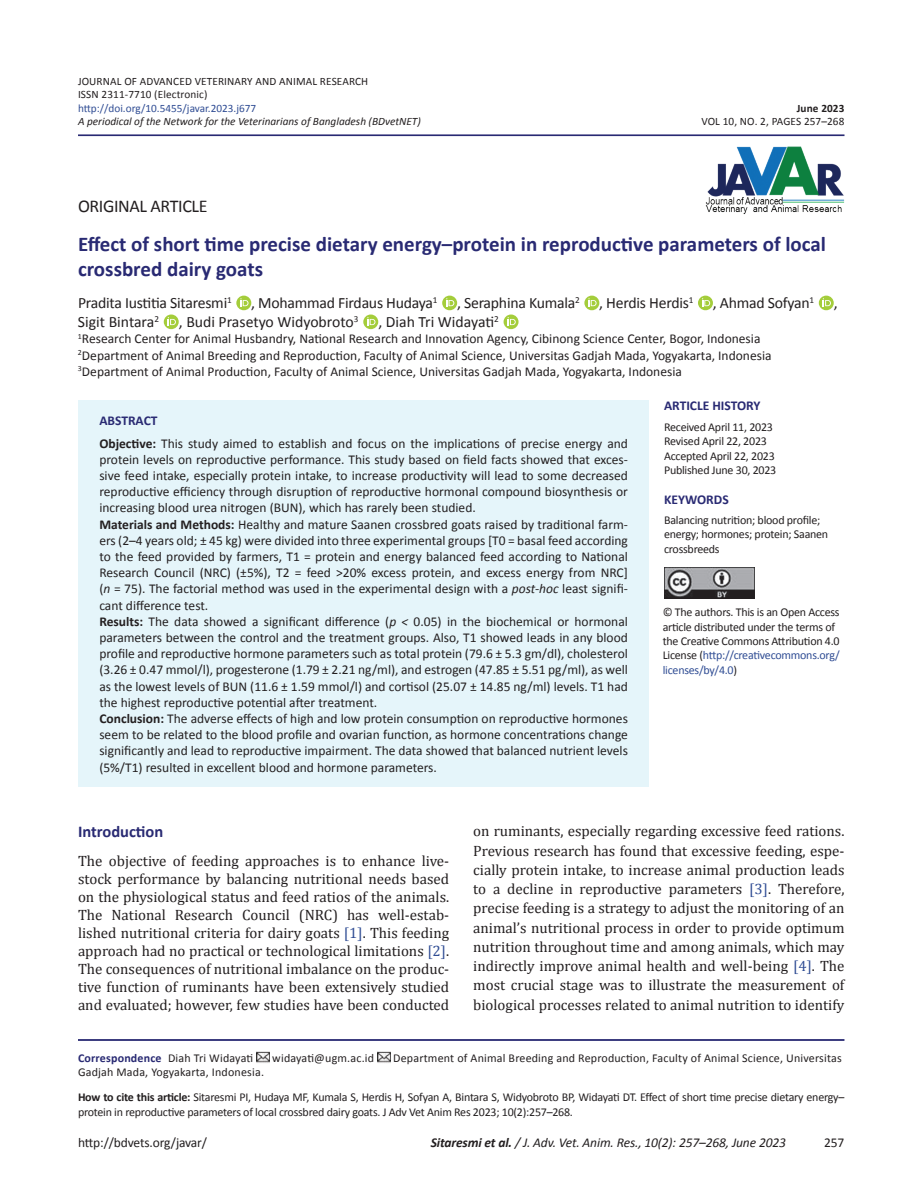
<style>
.page{position:relative;width:918px;height:1188px;background:#fff}
.page>*{position:absolute;margin:0;border:0;box-sizing:border-box;transform-origin:0 0}
.Article_Title{font:700 21px/25.2px "Calibri";color:#292a73}
.Issue_Date{font:18px "Calibri";letter-spacing:-.02em;color:#231f20}
.Head_A{font:700 16.5px "Calibri";color:#292a73}
.Authors{font:15.75px/18.9px "Calibri";letter-spacing:-.015em;color:#231f20}
.Para_1st{font:15px/19.2px "Cambria";color:#231f20;text-align:justify}
.ABSTRACT_TXT{font:13.5px/16.2px "Calibri";color:#231f20;text-align:justify}
.Affliation{font:13.5px "Calibri";color:#231f20}
.t1{font:italic 13.5px "Calibri";letter-spacing:-.01em;color:#231f20}
.ABSTRACT_HD{font:700 13.5px "Calibri";color:#292a73}
.Issue_Date-2{font:12px/14.4px "Calibri";letter-spacing:-.02em;color:#231f20}
.Author_Deatiles{font:12px "Calibri";letter-spacing:.015em;color:#231f20}
.VOL{font:11.25px "Calibri";letter-spacing:.01em;color:#231f20}
.DOI{font:italic 11.25px "Calibri";color:#231f20}
.VOL-2{font:11.25px "Calibri";color:#304d94}
.DOI-2{font:11.25px "Calibri";letter-spacing:.01em;color:#231f20}
.VOL-3{font:700 11.25px "Calibri";letter-spacing:.01em;color:#231f20}
.s1{font-weight:700}
.s2{font-style:italic}
.s3{color:#304d94}
.s4{font-weight:700;color:#292a73}
</style>
<div class="page">
<hr style="left:78px;top:134px;width:767px;height:2px;background:#292a73">
<img style="left:705px;top:146px;width:140px;height:69px">
<img style="left:664px;top:568px;width:91px;height:31px">
<svg style="left:237px;top:295px;width:14px;height:16px"></svg>
<svg style="left:236px;top:296px;width:15px;height:14px"></svg>
<svg style="left:240px;top:298px;width:9px;height:8px"></svg>
<svg style="left:443px;top:295px;width:14px;height:16px"></svg>
<svg style="left:442px;top:296px;width:15px;height:14px"></svg>
<svg style="left:446px;top:298px;width:8px;height:8px"></svg>
<svg style="left:585px;top:295px;width:15px;height:16px"></svg>
<svg style="left:584px;top:296px;width:15px;height:14px"></svg>
<svg style="left:588px;top:298px;width:9px;height:8px"></svg>
<svg style="left:698px;top:295px;width:15px;height:16px"></svg>
<div style="left:698px;top:296px;width:15px;height:14px;background:#a4cd3b;border-radius:50%"></div>
<svg style="left:702px;top:298px;width:8px;height:8px"></svg>
<svg style="left:819px;top:295px;width:14px;height:16px"></svg>
<svg style="left:819px;top:296px;width:15px;height:14px"></svg>
<svg style="left:823px;top:298px;width:8px;height:8px"></svg>
<svg style="left:164px;top:314px;width:15px;height:15px"></svg>
<svg style="left:168px;top:317px;width:8px;height:8px"></svg>
<svg style="left:363px;top:314px;width:15px;height:15px"></svg>
<svg style="left:367px;top:317px;width:8px;height:8px"></svg>
<svg style="left:503px;top:314px;width:16px;height:15px"></svg>
<svg style="left:508px;top:317px;width:8px;height:8px"></svg>
<hr style="left:78px;top:1039px;width:766px;height:2px;background:#292a73">
<svg style="left:256px;top:1052px;width:13px;height:11px"></svg>
<svg style="left:377px;top:1052px;width:13px;height:11px"></svg>
<div style="left:78px;top:400px;width:571px;height:387px;background:#e5f5fa"></div>
<p class="VOL" style="left:78px;top:74px;width:292px">JOURNAL OF ADVANCED VETERINARY AND ANIMAL RESEARCH</p>
<p class="VOL" style="left:78px;top:88px;width:131px">ISSN 2311-7710 (Electronic)</p>
<p class="VOL-2" style="left:78px;top:101px;width:180px">http://doi.org/10.5455/javar.2023.j677</p>
<p class="VOL-3" style="left:797px;top:101px;width:49px">June 2023</p>
<p class="DOI" style="left:78px;top:115px;width:344px">A periodical of the Network for the Veterinarians of Bangladesh (BDvetNET)</p>
<p class="DOI-2" style="left:701px;top:115px;width:145px">VOL 10, NO. 2, PAGES 257–268</p>
<p class="Issue_Date" style="left:78px;top:195px;width:131px">ORIGINAL ARTICLE</p>
<p class="Article_Title" style="left:78px;top:230px;width:750px">Effect of short time precise dietary energy–protein in reproductive parameters of local crossbred dairy goats</p>
<p class="Authors" style="left:78px;top:293px;width:761px">Pradita Iustitia Sitaresmi<sup>1</sup> , Mohammad Firdaus Hudaya<sup>1</sup> , Seraphina Kumala<sup>2</sup> , Herdis Herdis<sup>1</sup> , Ahmad Sofyan<sup>1</sup> ,<br>Sigit Bintara<sup>2</sup></p>
<p class="Authors" style="left:179px;top:312px;width:181px">, Budi Prasetyo Widyobroto<sup>3</sup></p>
<p class="Authors" style="left:378px;top:312px;width:122px">, Diah Tri Widayati<sup>2</sup></p>
<p class="Affliation" style="left:78px;top:331px;width:684px"><sup>1</sup>Research Center for Animal Husbandry, National Research and Innovation Agency, Cibinong Science Center, Bogor, Indonesia</p>
<p class="Affliation" style="left:78px;top:347px;width:695px"><sup>2</sup>Department of Animal Breeding and Reproduction, Faculty of Animal Science, Universitas Gadjah Mada, Yogyakarta, Indonesia</p>
<p class="Affliation" style="left:78px;top:363px;width:605px"><sup>3</sup>Department of Animal Production, Faculty of Animal Science, Universitas Gadjah Mada, Yogyakarta, Indonesia</p>
<p class="ABSTRACT_HD" style="left:99px;top:413px;width:60px">ABSTRACT</p>
<p class="ABSTRACT_TXT" style="left:99px;top:434px;width:530px"><span class="s1">Objective:</span> This study aimed to establish and focus on the implications of precise energy and protein levels on reproductive performance. This study based on field facts showed that exces&shy;sive feed intake, especially protein intake, to increase productivity will lead to some decreased reproductive efficiency through disruption of reproductive hormonal compound biosynthesis or increasing blood urea nitrogen (BUN), which has rarely been studied.</p>
<p class="ABSTRACT_TXT" style="left:99px;top:515px;width:530px"><span class="s1">Materials and Methods:</span> Healthy and mature Saanen crossbred goats raised by traditional farm&shy;ers (2–4 years old; ± 45 kg) were divided into three experimental groups [T0 = basal feed according to the feed provided by farmers, T1 = protein and energy balanced feed according to National Research Council (NRC) (±5%), T2 = feed &gt;20% excess protein, and excess energy from NRC] (<span class="s2">n</span> = 75). The factorial method was used in the experimental design with a <span class="s2">post-hoc</span> least signifi&shy;cant difference test.</p>
<p class="ABSTRACT_TXT" style="left:99px;top:613px;width:530px"><span class="s1">Results:</span> The data showed a significant difference (<span class="s2">p &lt;</span> 0.05) in the biochemical or hormonal parameters between the control and the treatment groups. Also, T1 showed leads in any blood profile and reproductive hormone parameters such as total protein (79.6 ± 5.3 gm/dl), cholesterol (3.26 ± 0.47 mmol/l), progesterone (1.79 ± 2.21 ng/ml), and estrogen (47.85 ± 5.51 pg/ml), as well as the lowest levels of BUN (11.6 ± 1.59 mmol/l) and cortisol (25.07 ± 14.85 ng/ml) levels. T1 had the highest reproductive potential after treatment.</p>
<p class="ABSTRACT_TXT" style="left:99px;top:710px;width:530px"><span class="s1">Conclusion:</span> The adverse effects of high and low protein consumption on reproductive hormones seem to be related to the blood profile and ovarian function, as hormone concentrations change significantly and lead to reproductive impairment. The data showed that balanced nutrient levels (5%/T1) resulted in excellent blood and hormone parameters.</p>
<p class="ABSTRACT_HD" style="left:664px;top:398px;width:98px">ARTICLE HISTORY</p>
<p class="Issue_Date-2" style="left:664px;top:419px;width:110px">Received April 11, 2023</p>
<p class="Issue_Date-2" style="left:664px;top:433px;width:104px">Revised April 22, 2023</p>
<p class="Issue_Date-2" style="left:664px;top:448px;width:112px">Accepted April 22, 2023</p>
<p class="Issue_Date-2" style="left:664px;top:462px;width:114px">Published June 30, 2023</p>
<p class="ABSTRACT_HD" style="left:664px;top:491px;width:66px">KEYWORDS</p>
<p class="Issue_Date-2" style="left:664px;top:512px;width:166px">Balancing nutrition; blood profile; energy; hormones; protein; Saanen crossbreeds</p>
<p class="Issue_Date-2" style="left:663px;top:605px;width:179px">© The authors. This is an Open Access article distributed under the terms of the Creative Commons Attribution 4.0<br>License (<span class="s3">http://creativecommons.org/ licenses/by/4.0</span>)</p>
<p class="Head_A" style="left:78px;top:821px;width:87px">Introduction</p>
<p class="Para_1st" style="left:78px;top:851px;width:373px;line-height:18px">The objective of feeding approaches is to enhance live&shy;stock performance by balancing nutritional needs based on the physiological status and feed ratios of the animals.<br>The National Research Council (NRC) has well-estab&shy;lished nutritional criteria for dairy goats <span class="s3">[1]</span>. This feeding approach had no practical or technological limitations <span class="s3">[2]</span>.<br>The consequences of nutritional imbalance on the produc&shy;tive function of ruminants have been extensively studied and evaluated; however, few studies have been conducted</p>
<p class="Para_1st" style="left:473px;top:822px;width:373px">on ruminants, especially regarding excessive feed rations.<br>Previous research has found that excessive feeding, espe&shy;cially protein intake, to increase animal production leads to a decline in reproductive parameters <span class="s3">[3]</span>. Therefore, precise feeding is a strategy to adjust the monitoring of an animal’s nutritional process in order to provide optimum nutrition throughout time and among animals, which may indirectly improve animal health and well-being <span class="s3">[4]</span>. The most crucial stage was to illustrate the measurement of biological processes related to animal nutrition to identify</p>
<p class="Author_Deatiles" style="left:78px;top:1050px;width:177px"><span class="s4">Correspondence</span> Diah Tri Widayati</p>
<p class="Author_Deatiles" style="left:272px;top:1050px;width:103px">widayati@ugm.ac.id</p>
<p class="Author_Deatiles" style="left:393px;top:1050px;width:450px">Department of Animal Breeding and Reproduction, Faculty of Animal Science, Universitas</p>
<p class="Author_Deatiles" style="left:78px;top:1065px;width:188px">Gadjah Mada, Yogyakarta, Indonesia.</p>
<p class="Issue_Date-2" style="left:78px;top:1089px;width:768px"><span class="s1">How to cite this article:</span> Sitaresmi PI, Hudaya MF, Kumala S, Herdis H, Sofyan A, Bintara S, Widyobroto BP, Widayati DT. Effect of short time precise dietary energy– protein in reproductive parameters of local crossbred dairy goats. J Adv Vet Anim Res 2023; 10(2):257–268.</p>
<p class="ABSTRACT_TXT" style="left:78px;top:1133px;width:131px">http://bdvets.org/javar/</p>
<p class="t1" style="left:431px;top:1134px;width:357px"><span class="s1">Sitaresmi et al.</span> / J. Adv. Vet. Anim. Res., 10(2): 257–268, June 2023</p>
<p class="ABSTRACT_TXT" style="left:824px;top:1133px;width:22px">257</p>
</div>
